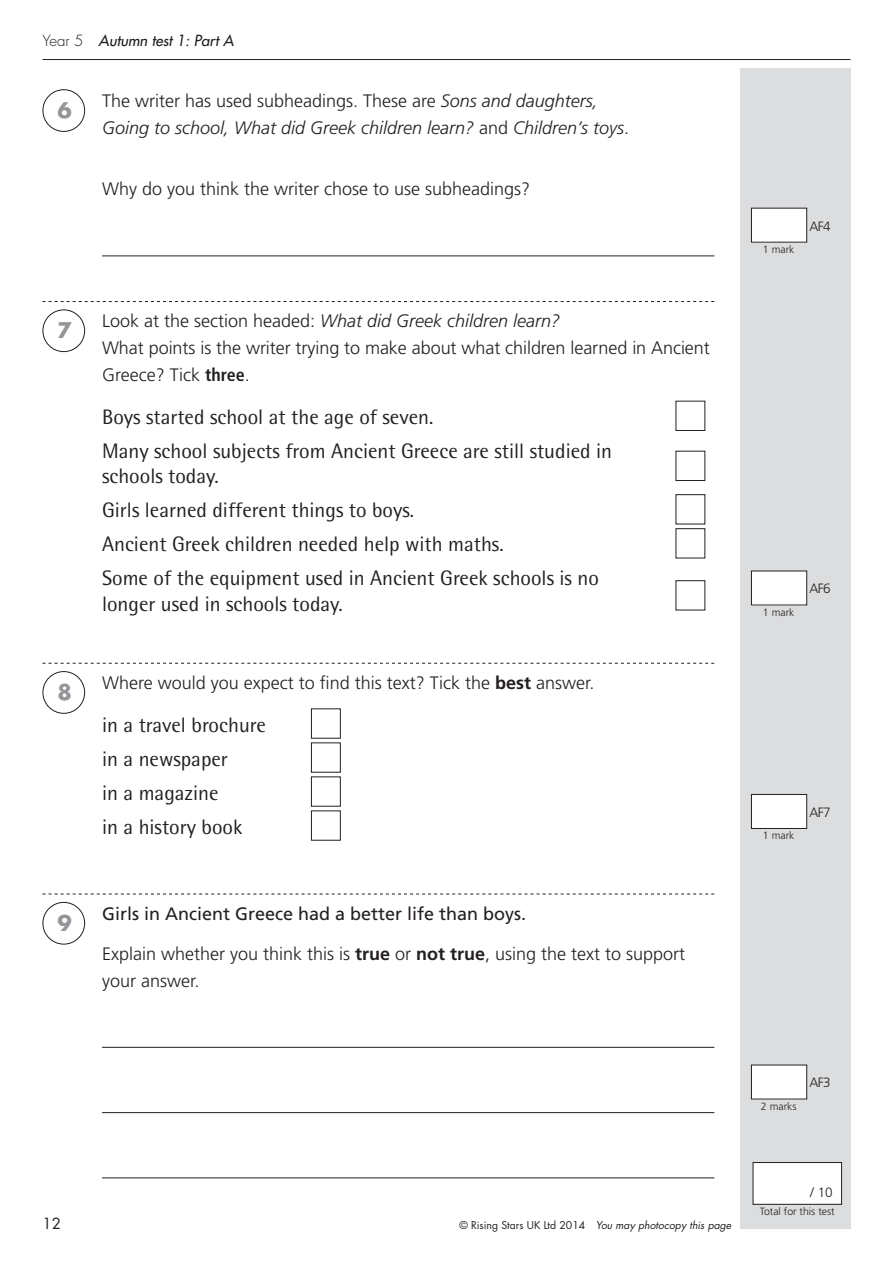
<style>
.page{position:relative;width:893px;height:1263px;background:#fff}
.page>*{position:absolute;margin:0;border:0;box-sizing:border-box;transform-origin:0 0}
.t1{font:21px/34px "Rotis Semi Sans";color:#231f20}
.t2{font:700 21px "Futura";color:#939598}
.t3{font:300 18px/27px "Frutiger LT Std";color:#231f20}
.t4{font:italic 300 18px/27px "Frutiger LT Std";color:#231f20}
.t5{font:18px "Frutiger LT Std";color:#231f20}
.t6{font:italic 15px "Futura";color:#231f20}
.t7{font:15px "Futura";color:#231f20}
.t8{font:300 13.5px "Frutiger LT Std";letter-spacing:-.045em;color:#231f20}
.t9{font:italic 10.5px "Futura";color:#231f20}
.t10{font:300 10.5px "Frutiger LT Std";color:#231f20}
.s1{font-weight:300;font-style:normal}
.s2{font-style:normal}
.s3{font-style:italic}
.s4{font-weight:700;font-stretch:condensed}
.s5{font-weight:700}
</style>
<div class="page">
<div style="left:740px;top:68px;width:110px;height:1161px;background:#dcdddf"></div>
<hr style="left:43px;top:59px;width:807px;height:1px;background:#231f20">
<div style="left:753px;top:1162px;width:89px;height:42px;background:#fff"></div>
<div style="left:753px;top:1162px;width:89px;height:43px;border:1px solid #231f20"></div>
<div style="left:43px;top:89px;width:42px;height:43px;border:1px solid #231f20;border-radius:50%"></div>
<hr style="left:102px;top:256px;width:612px;height:1px;background:#231f20">
<div style="left:751px;top:208px;width:56px;height:34px;background:#fff"></div>
<div style="left:751px;top:208px;width:56px;height:35px;border:1px solid #231f20"></div>
<svg style="left:43px;top:663px;width:671px;height:1px"></svg>
<div style="left:43px;top:671px;width:42px;height:43px;border:1px solid #231f20;border-radius:50%"></div>
<div style="left:311px;top:708px;width:30px;height:30px;border:1px solid #231f20"></div>
<div style="left:311px;top:742px;width:30px;height:30px;border:1px solid #231f20"></div>
<div style="left:311px;top:776px;width:30px;height:30px;border:1px solid #231f20"></div>
<div style="left:311px;top:810px;width:30px;height:30px;border:1px solid #231f20"></div>
<div style="left:751px;top:794px;width:56px;height:34px;background:#fff"></div>
<div style="left:751px;top:794px;width:56px;height:35px;border:1px solid #231f20"></div>
<svg style="left:43px;top:301px;width:671px;height:1px"></svg>
<div style="left:43px;top:309px;width:42px;height:43px;border:1px solid #231f20;border-radius:50%"></div>
<div style="left:751px;top:571px;width:56px;height:34px;background:#fff"></div>
<div style="left:751px;top:571px;width:56px;height:34px;border:1px solid #231f20"></div>
<svg style="left:43px;top:894px;width:671px;height:1px"></svg>
<div style="left:43px;top:902px;width:42px;height:42px;border:1px solid #231f20;border-radius:50%"></div>
<hr style="left:102px;top:1047px;width:612px;height:1px;background:#231f20">
<hr style="left:102px;top:1112px;width:612px;height:1px;background:#231f20">
<hr style="left:102px;top:1177px;width:612px;height:1px;background:#231f20">
<div style="left:751px;top:1065px;width:56px;height:34px;background:#fff"></div>
<div style="left:751px;top:1065px;width:56px;height:34px;border:1px solid #231f20"></div>
<p class="t6" style="left:43px;top:31px;width:193px"><span class="s1">Year 5</span> Autumn test 1: Part A</p>
<p class="t2" style="left:57px;top:95px;width:16px">6</p>
<p class="t4" style="left:102px;top:88px;width:529px"><span class="s2">The writer has used subheadings. These are</span> Sons and daughters,<br>Going to school, What did Greek children learn? <span class="s2">and</span> Children’s toys<span class="s2">.</span></p>
<p class="t3" style="left:102px;top:176px;width:430px">Why do you think the writer chose to use subheadings?</p>
<p class="t2" style="left:57px;top:316px;width:16px">7</p>
<p class="t3" style="left:102px;top:308px;width:609px">Look at the section headed: <span class="s3">What did Greek children learn?<br></span>What points is the writer trying to make about what children learned in Ancient<br>Greece? Tick <span class="s4">three</span>.</p>
<p class="t1" style="left:102px;top:400px;width:512px">Boys started school at the age of seven.<br>Many school subjects from Ancient Greece are still studied in</p>
<p class="t1" style="left:102px;top:459px;width:498px">schools today.<br>Girls learned different things to boys.<br>Ancient Greek children needed help with maths.<br>Some of the equipment used in Ancient Greek schools is no</p>
<p class="t1" style="left:102px;top:587px;width:242px">longer used in schools today.</p>
<p class="t2" style="left:57px;top:677px;width:16px">8</p>
<p class="t3" style="left:102px;top:670px;width:494px">Where would you expect to find this text? Tick the <span class="s5">best</span> answer.</p>
<p class="t1" style="left:102px;top:707px;width:165px">in a travel brochure in a newspaper<br>in a magazine<br>in a history book</p>
<p class="t2" style="left:57px;top:908px;width:16px">9</p>
<p class="t5" style="left:102px;top:903px;width:426px">Girls in Ancient Greece had a better life than boys.</p>
<p class="t3" style="left:102px;top:940px;width:585px">Explain whether you think this is <span class="s5">true</span> or <span class="s5">not true</span>, using the text to support your answer.</p>
<p class="t10" style="left:763px;top:243px;width:33px">1 mark</p>
<p class="t8" style="left:809px;top:218px;width:23px">AF4</p>
<p class="t10" style="left:763px;top:606px;width:33px">1 mark</p>
<p class="t8" style="left:809px;top:581px;width:23px">AF6</p>
<p class="t10" style="left:763px;top:830px;width:33px">1 mark</p>
<p class="t8" style="left:809px;top:804px;width:23px">AF7</p>
<p class="t10" style="left:761px;top:1100px;width:37px">2 marks</p>
<p class="t8" style="left:809px;top:1075px;width:23px">AF3</p>
<p class="t7" style="left:43px;top:1213px;width:20px">12</p>
<p class="t9" style="left:460px;top:1218px;width:273px"><span class="s2">© Rising Stars UK Ltd 2014</span> You may photocopy this page</p>
<p class="t8" style="left:810px;top:1184px;width:24px">/ 10</p>
<p class="t10" style="left:760px;top:1205px;width:76px">Total for this test</p>
</div>
